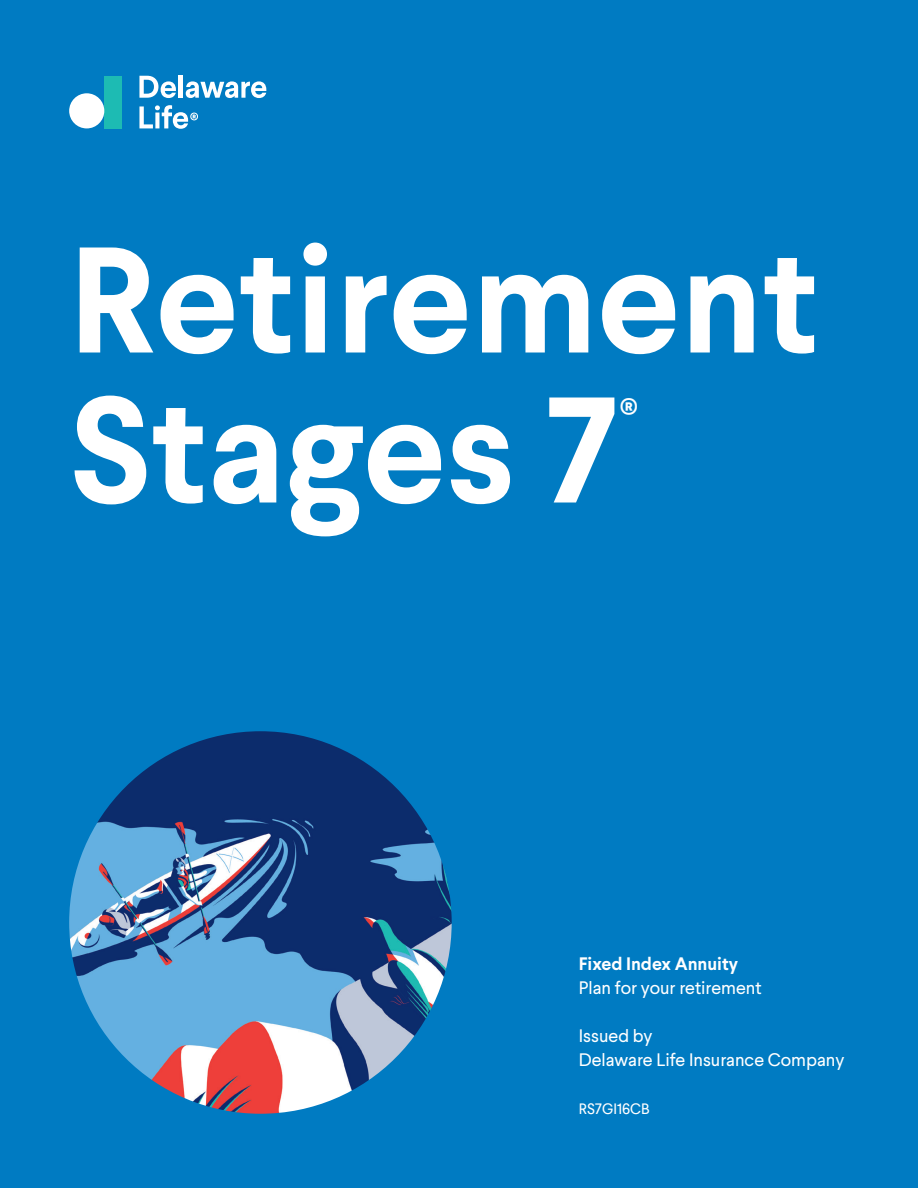
<style>
.page{position:relative;width:918px;height:1188px;background:#007bc2}
.page>*{position:absolute;margin:0;border:0;box-sizing:border-box;transform-origin:0 0}
.t1{font:700 150px/150px "Larsseit";color:#fff}
.t2{font:500 30.6px "Larsseit";color:#fff}
.t3{font:18px/24px "Larsseit";color:#fff}
.t4{font:700 18px "Larsseit";color:#fff}
.t5{font:15px "Larsseit";color:#fff}
</style>
<div class="page">
<img style="left:69px;top:731px;width:383px;height:383px;border-radius:191px">
<div style="left:104px;top:76px;width:18px;height:52px;background:#1dbbb3"></div>
<svg style="left:139px;top:76px;width:37px;height:22px"></svg>
<hr style="left:179px;top:75px;width:4px;height:23px;background:#fff">
<svg style="left:186px;top:81px;width:80px;height:17px"></svg>
<div style="left:69px;top:93px;width:35px;height:35px;background:#fff;border-radius:50%"></div>
<svg style="left:139px;top:105px;width:59px;height:24px"></svg>
<p class="t1" style="left:69px;top:224px;width:752px">Retirement<br>Stages 7</p>
<p class="t2" style="left:620px;top:390px;width:20px">®</p>
<p class="t4" style="left:579px;top:951px;width:161px">Fixed Index Annuity</p>
<p class="t3" style="left:579px;top:975px;width:184px">Plan for your retirement</p>
<p class="t3" style="left:579px;top:1023px;width:267px">Issued by<br>Delaware Life Insurance Company</p>
<p class="t5" style="left:579px;top:1099px;width:72px">RS7GI16CB</p>
</div>
